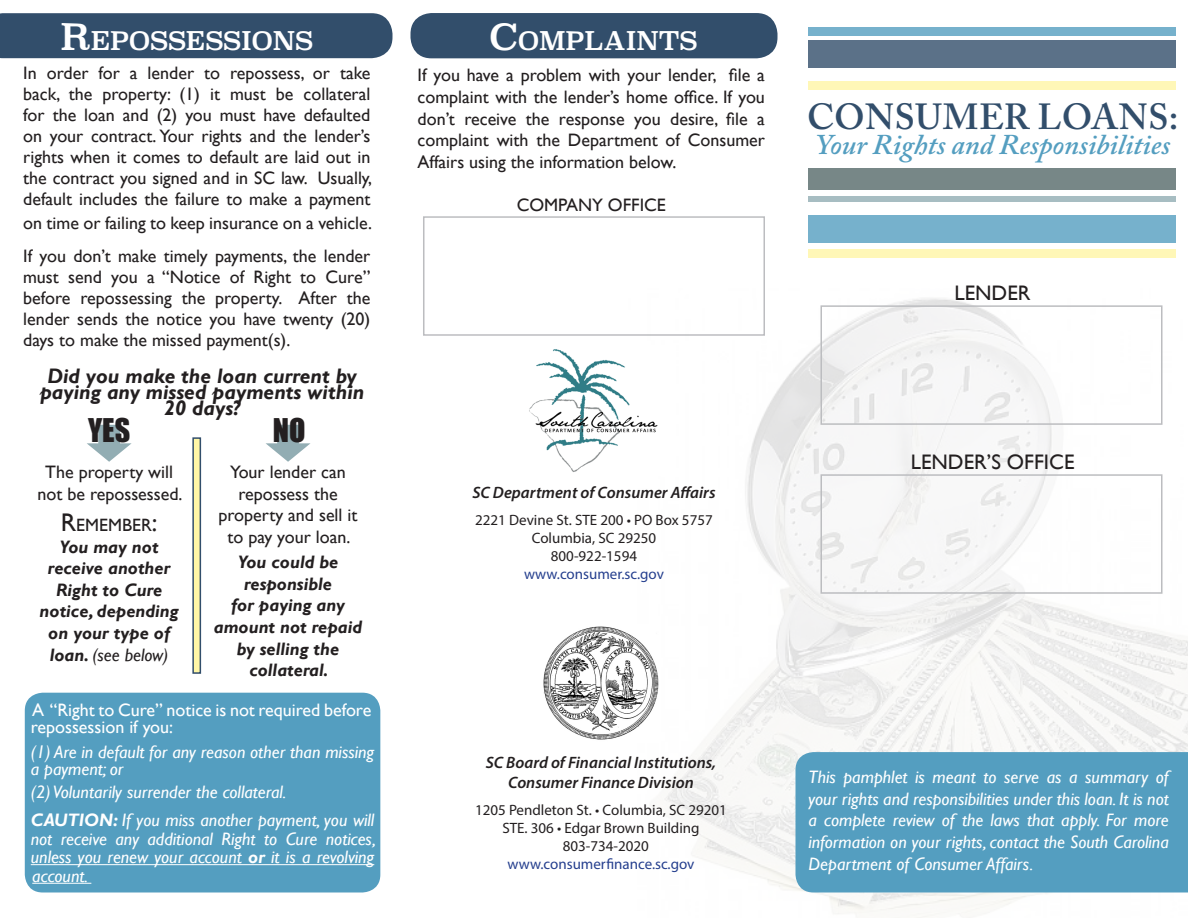
<style>
.page{position:relative;width:1188px;height:918px;background:#fff}
.page>*{position:absolute;margin:0;border:0;box-sizing:border-box;transform-origin:0 0}
.t1{font:600 36px "Adobe Caslon Pro";letter-spacing:.015em;color:#324e6b}
.t2{font:30px "Impact";color:#231f20}
.t3{font:italic 600 28.5px "Adobe Caslon Pro";color:#549ec0}
.t4{font:25.2px "Superclarendon";color:#fff}
.t5{font:italic 700 21px/16.2px "Gill Sans";color:#231f20;text-align:center}
.t6{font:21px "Gill Sans";color:#231f20}
.t7{font:18px/21px "Gill Sans";color:#231f20;text-align:justify}
.t8{font:italic 18px/21.6px "Gill Sans";color:#fff;text-align:justify}
.t9{font:italic 700 18px/21.6px "Gill Sans";color:#231f20;text-align:center}
.t10{font:18px/16.8px "Gill Sans";color:#fff}
.t11{font:17.85px "Gill Sans";color:#231f20}
.t12{font:italic 600 16.5px "Myriad Pro";color:#231f20}
.t13{font:15px "Myriad Pro";color:#231f20}
.t14{font:15px "Myriad Pro";color:#253f8e}
.s1{font-size:36px}
.s2{font-size:25.5px}
.s3{font-weight:400}
.s4{font-weight:700}
</style>
<div class="page">
<img style="left:652px;top:298px;width:536px;height:620px">
<div style="left:795px;top:752px;width:393px;height:140px;background:#549ec0"></div>
<div style="left:25px;top:693px;width:355px;height:200px;background:#549ec0;border-radius:18px"></div>
<hr style="left:31px;top:864px;width:343px;height:1px;background:#fff">
<hr style="left:32px;top:883px;width:59px;height:1px;background:#fff">
<div style="left:809px;top:27px;width:367px;height:9px;background:#76b1cc"></div>
<div style="left:809px;top:40px;width:367px;height:28px;background:#5b7188"></div>
<div style="left:809px;top:82px;width:367px;height:8px;background:#fff7b7"></div>
<div style="left:809px;top:250px;width:367px;height:8px;background:#fff7b7"></div>
<div style="left:809px;top:168px;width:367px;height:22px;background:#778787"></div>
<div style="left:809px;top:196px;width:367px;height:5px;background:#a7bdc2"></div>
<div style="left:809px;top:215px;width:367px;height:28px;background:#76b1cc"></div>
<img style="left:543px;top:624px;width:117px;height:118px">
<div style="left:423px;top:216px;width:342px;height:120px;border:2px solid #bcbdc0"></div>
<div style="left:820px;top:305px;width:342px;height:120px;border:2px solid #bcbdc0"></div>
<div style="left:820px;top:474px;width:342px;height:120px;border:2px solid #bcbdc0"></div>
<div style="left:0;top:13px;width:393px;height:45px;background:#324e6b"></div>
<div style="left:411px;top:13px;width:367px;height:45px;background:#324e6b;border-radius:21px"></div>
<svg style="left:87px;top:425px;width:45px;height:37px"></svg>
<svg style="left:266px;top:425px;width:45px;height:37px"></svg>
<div style="left:192px;top:437px;width:9px;height:237px;background:#fff6a6;border:2px solid #324e6b"></div>
<img style="left:529px;top:345px;width:147px;height:131px">
<p class="t4" style="left:60px;top:23px;width:254px"><span class="s1">R</span>EPOSSESSIONS</p>
<p class="t4" style="left:490px;top:23px;width:209px"><span class="s1">C</span>OMPLAINTS</p>
<p class="t7" style="left:23px;top:63px;width:350px">In order for a lender to repossess, or take back, the property: (1) it must be collateral for the loan and (2) you must have defaulted on your contract. Your rights and the lender’s rights when it comes to default are laid out in the contract you signed and in SC law. Usually, default includes the failure to make a payment</p>
<p class="t7" style="left:23px;top:213px;width:350px">on time or failing to keep insurance on a vehicle.</p>
<p class="t7" style="left:23px;top:246px;width:349px">If you don’t make timely payments, the lender must send you a “Notice of Right to Cure” before repossessing the property. After the lender sends the notice you have twenty (20) days to make the missed payment(s).</p>
<p class="t5" style="left:40px;top:368px;width:326px">Did you make the loan current by paying any missed payments within<br>20 days?</p>
<p class="t2" style="left:88px;top:407px;width:44px">YES</p>
<p class="t2" style="left:273px;top:407px;width:34px">NO</p>
<p class="t7" style="left:38px;top:462px;width:146px;line-height:21.6px;text-align:center">The property will not be repossessed.</p>
<p class="t11" style="left:61px;top:515px;width:98px"><span class="s2">R</span>EMEMBER<span class="s2">:</span></p>
<p class="t9" style="left:40px;top:536px;width:141px">You may not receive another<br>Right to Cure notice, depending on your type of loan. <span class="s3">(see below)</span></p>
<p class="t7" style="left:219px;top:462px;width:140px;line-height:21.6px;text-align:center">Your lender can repossess the property and sell it to pay your loan.</p>
<p class="t9" style="left:214px;top:552px;width:150px">You could be responsible<br>for paying any amount not repaid by selling the collateral.</p>
<p class="t10" style="left:31px;top:702px;width:342px">A “Right to Cure” notice is not required before repossession if you:</p>
<p class="t8" style="left:31px;top:744px;width:345px;line-height:16.8px">(1) Are in default for any reason other than missing a payment; or</p>
<p class="t8" style="left:31px;top:781px;width:257px">(2) Voluntarily surrender the collateral.</p>
<p class="t8" style="left:31px;top:811px;width:347px;line-height:18.6px"><span class="s4">CAUTION:</span> If you miss another payment, you will not receive any additional Right to Cure notices, unless you renew your account <span class="s4">or</span> it is a revolving account.</p>
<p class="t7" style="left:418px;top:65px;width:349px;line-height:21.6px">If you have a problem with your lender, file a complaint with the lender’s home office. If you don’t receive the response you desire, file a complaint with the Department of Consumer Affairs using the information below.</p>
<p class="t7" style="left:517px;top:195px;width:151px">COMPANY OFFICE</p>
<p class="t12" style="left:472px;top:482px;width:245px">SC Department of Consumer Affairs</p>
<p class="t13" style="left:475px;top:511px;width:239px">2221 Devine St. STE 200 • PO Box 5757</p>
<p class="t13" style="left:532px;top:529px;width:126px">Columbia, SC 29250</p>
<p class="t13" style="left:551px;top:547px;width:88px">800-922-1594</p>
<p class="t14" style="left:524px;top:565px;width:141px">www.consumer.sc.gov</p>
<p class="t12" style="left:486px;top:752px;width:232px">SC Board of Financial Institutions,</p>
<p class="t12" style="left:508px;top:772px;width:187px">Consumer Finance Division</p>
<p class="t13" style="left:475px;top:800px;width:253px">1205 Pendleton St. • Columbia, SC 29201</p>
<p class="t13" style="left:502px;top:818px;width:199px">STE. 306 • Edgar Brown Building</p>
<p class="t13" style="left:563px;top:836px;width:88px">803-734-2020</p>
<p class="t14" style="left:508px;top:854px;width:188px">www.consumerfinance.sc.gov</p>
<p class="t1" style="left:807px;top:96px;width:373px">CONSUMER LOANS:</p>
<p class="t3" style="left:815px;top:128px;width:357px">Your Rights and Responsibilities</p>
<p class="t6" style="left:954px;top:281px;width:78px">LENDER</p>
<p class="t6" style="left:911px;top:449px;width:165px">LENDER’S OFFICE</p>
<p class="t8" style="left:808px;top:767px;width:362px">This pamphlet is meant to serve as a summary of your rights and responsibilities under this loan. It is not a complete review of the laws that apply. For more information on your rights, contact the South Carolina Department of Consumer Affairs.</p>
</div>
